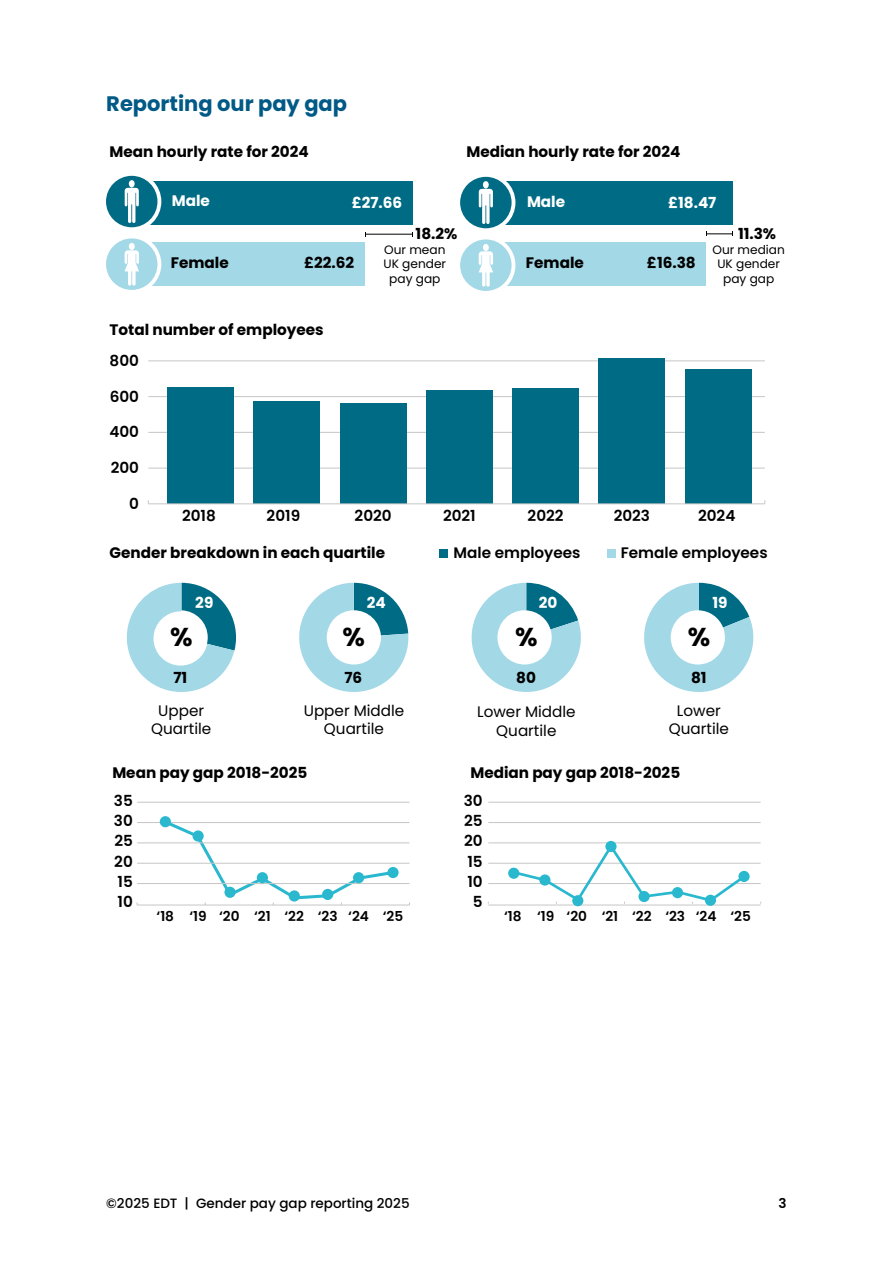
<style>
.page{position:relative;width:893px;height:1263px;background:#fff}
.page>*{position:absolute;margin:0;border:0;box-sizing:border-box;transform-origin:0 0}
.t1{font:700 25.8px "Poppins";color:#000}
.t2{font:700 21px "Poppins";color:#005a85}
.t3{font:700 15.15px "Poppins";color:#000}
.t4{font:600 15.15px "Poppins";color:#000}
.t5{font:15.15px/18.3px "Poppins";color:#000;text-align:center}
.t6{font:700 15.15px "Poppins";color:#fff}
.t7{font:600 13.65px "Poppins";color:#000}
.t8{font:500 13.5px "Poppins";color:#000}
.t9{font:600 13.5px "Poppins";color:#000}
.t10{font:12.15px/14.5px "Poppins";color:#000;text-align:center}
</style>
<div class="page">
<svg style="left:299px;top:583px;width:110px;height:109px"></svg>
<svg style="left:126px;top:583px;width:110px;height:109px"></svg>
<svg style="left:644px;top:583px;width:110px;height:109px"></svg>
<svg style="left:471px;top:583px;width:110px;height:109px"></svg>
<div style="left:499px;top:242px;width:207px;height:43px;background:#a3d8e7"></div>
<div style="left:499px;top:182px;width:234px;height:43px;background:#006b84"></div>
<div style="left:148px;top:242px;width:217px;height:43px;background:#a3d8e7"></div>
<div style="left:148px;top:182px;width:265px;height:43px;background:#006b84"></div>
<hr style="left:148px;top:468px;width:617px;height:1px;background:#c6c6c6">
<hr style="left:148px;top:432px;width:617px;height:1px;background:#c6c6c6">
<hr style="left:148px;top:396px;width:617px;height:1px;background:#c6c6c6">
<hr style="left:148px;top:361px;width:617px;height:1px;background:#c6c6c6">
<div style="left:607px;top:549px;width:8px;height:9px;background:#a3d8e7"></div>
<div style="left:439px;top:549px;width:9px;height:9px;background:#006b84"></div>
<div style="left:426px;top:390px;width:66px;height:114px;background:#006b84"></div>
<div style="left:513px;top:388px;width:66px;height:116px;background:#006b84"></div>
<div style="left:599px;top:358px;width:66px;height:146px;background:#006b84"></div>
<div style="left:685px;top:369px;width:66px;height:135px;background:#006b84"></div>
<div style="left:340px;top:403px;width:66px;height:101px;background:#006b84"></div>
<div style="left:254px;top:401px;width:66px;height:103px;background:#006b84"></div>
<div style="left:168px;top:387px;width:66px;height:117px;background:#006b84"></div>
<hr style="left:148px;top:504px;width:617px;height:1px;background:#c6c6c6">
<div style="left:458px;top:237px;width:55px;height:56px;background:#a3d8e7;border-radius:50%"></div>
<div style="left:456px;top:236px;width:59px;height:59px;border:4px solid #fff;border-radius:50%"></div>
<div style="left:458px;top:175px;width:55px;height:55px;background:#006b84;border-radius:50%"></div>
<div style="left:456px;top:173px;width:59px;height:59px;border:4px solid #fff;border-radius:50%"></div>
<svg style="left:479px;top:181px;width:14px;height:43px"></svg>
<svg style="left:479px;top:244px;width:14px;height:43px"></svg>
<hr style="left:365px;top:234px;width:48px;height:1px;background:#000">
<svg style="left:706px;top:231px;width:27px;height:5px"></svg>
<div style="left:104px;top:174px;width:55px;height:55px;background:#006b84;border-radius:50%"></div>
<div style="left:102px;top:172px;width:59px;height:59px;border:4px solid #fff;border-radius:50%"></div>
<svg style="left:125px;top:180px;width:14px;height:43px"></svg>
<div style="left:104px;top:236px;width:55px;height:56px;background:#a3d8e7;border-radius:50%"></div>
<div style="left:102px;top:235px;width:59px;height:59px;border:4px solid #fff;border-radius:50%"></div>
<svg style="left:124px;top:243px;width:15px;height:43px"></svg>
<hr style="left:137px;top:883px;width:272px;height:1px;background:#c6c6c6">
<hr style="left:137px;top:863px;width:272px;height:1px;background:#c6c6c6">
<hr style="left:137px;top:843px;width:272px;height:1px;background:#c6c6c6">
<hr style="left:137px;top:822px;width:272px;height:1px;background:#c6c6c6">
<hr style="left:137px;top:802px;width:272px;height:1px;background:#c6c6c6">
<svg style="left:161px;top:823px;width:235px;height:82px"></svg>
<hr style="left:137px;top:905px;width:272px;height:1px;background:#c6c6c6">
<div style="left:160px;top:816px;width:11px;height:11px;background:#29b8ce;border-radius:50%"></div>
<div style="left:193px;top:830px;width:11px;height:12px;background:#29b8ce;border-radius:50%"></div>
<div style="left:224px;top:887px;width:12px;height:11px;background:#29b8ce;border-radius:50%"></div>
<div style="left:257px;top:872px;width:11px;height:11px;background:#29b8ce;border-radius:50%"></div>
<div style="left:289px;top:890px;width:11px;height:11px;background:#29b8ce;border-radius:50%"></div>
<div style="left:322px;top:889px;width:11px;height:11px;background:#29b8ce;border-radius:50%"></div>
<div style="left:353px;top:872px;width:11px;height:11px;background:#29b8ce;border-radius:50%"></div>
<div style="left:387px;top:867px;width:12px;height:11px;background:#29b8ce;border-radius:50%"></div>
<hr style="left:488px;top:883px;width:273px;height:1px;background:#c6c6c6">
<hr style="left:488px;top:863px;width:273px;height:1px;background:#c6c6c6">
<hr style="left:488px;top:843px;width:273px;height:1px;background:#c6c6c6">
<hr style="left:488px;top:822px;width:273px;height:1px;background:#c6c6c6">
<hr style="left:488px;top:802px;width:273px;height:1px;background:#c6c6c6">
<hr style="left:488px;top:905px;width:273px;height:1px;background:#c6c6c6">
<svg style="left:509px;top:843px;width:239px;height:61px"></svg>
<div style="left:508px;top:868px;width:11px;height:11px;background:#29b8ce;border-radius:50%"></div>
<div style="left:539px;top:874px;width:11px;height:12px;background:#29b8ce;border-radius:50%"></div>
<div style="left:572px;top:895px;width:11px;height:11px;background:#29b8ce;border-radius:50%"></div>
<div style="left:605px;top:841px;width:12px;height:11px;background:#29b8ce;border-radius:50%"></div>
<div style="left:638px;top:891px;width:12px;height:11px;background:#29b8ce;border-radius:50%"></div>
<div style="left:672px;top:887px;width:11px;height:11px;background:#29b8ce;border-radius:50%"></div>
<div style="left:705px;top:895px;width:11px;height:11px;background:#29b8ce;border-radius:50%"></div>
<div style="left:738px;top:871px;width:12px;height:11px;background:#29b8ce;border-radius:50%"></div>
<h2 class="t2" style="left:106px;top:92px;width:242px">Reporting our pay gap</h2>
<p class="t3" style="left:110px;top:143px;width:201px">Mean hourly rate for 2024</p>
<p class="t3" style="left:466px;top:143px;width:216px">Median hourly rate for 2024</p>
<p class="t6" style="left:172px;top:192px;width:40px">Male</p>
<p class="t3" style="left:171px;top:254px;width:59px">Female</p>
<p class="t6" style="left:352px;top:194px;width:52px">£27.66</p>
<p class="t3" style="left:416px;top:225px;width:43px">18.2%</p>
<p class="t6" style="left:527px;top:192px;width:40px">Male</p>
<p class="t6" style="left:668px;top:194px;width:50px">£18.47</p>
<p class="t3" style="left:738px;top:225px;width:40px">11.3%</p>
<p class="t3" style="left:304px;top:254px;width:52px">£22.62</p>
<p class="t10" style="left:384px;top:242px;width:64px">Our mean<br>UK gender pay gap</p>
<p class="t10" style="left:712px;top:242px;width:74px">Our median<br>UK gender pay gap</p>
<p class="t3" style="left:526px;top:254px;width:59px">Female</p>
<p class="t3" style="left:647px;top:254px;width:50px">£16.38</p>
<p class="t3" style="left:110px;top:321px;width:216px">Total number of employees</p>
<p class="t4" style="left:110px;top:352px;width:31px">800</p>
<p class="t4" style="left:110px;top:387px;width:31px">600</p>
<p class="t4" style="left:109px;top:423px;width:31px">400</p>
<p class="t4" style="left:111px;top:459px;width:30px">200</p>
<p class="t4" style="left:129px;top:495px;width:11px">0</p>
<p class="t4" style="left:182px;top:507px;width:35px">2018</p>
<p class="t4" style="left:267px;top:507px;width:35px">2019</p>
<p class="t4" style="left:355px;top:507px;width:39px">2020</p>
<p class="t4" style="left:443px;top:507px;width:34px">2021</p>
<p class="t4" style="left:528px;top:507px;width:38px">2022</p>
<p class="t4" style="left:614px;top:507px;width:38px">2023</p>
<p class="t4" style="left:698px;top:507px;width:39px">2024</p>
<p class="t3" style="left:110px;top:544px;width:277px">Gender breakdown in each quartile</p>
<p class="t4" style="left:453px;top:544px;width:129px">Male employees</p>
<p class="t4" style="left:621px;top:544px;width:148px">Female employees</p>
<p class="t6" style="left:195px;top:594px;width:20px">29</p>
<p class="t6" style="left:367px;top:594px;width:20px">24</p>
<p class="t6" style="left:539px;top:594px;width:20px">20</p>
<p class="t6" style="left:712px;top:594px;width:17px">19</p>
<h1 class="t1" style="left:170px;top:622px;width:24px">%</h1>
<h1 class="t1" style="left:343px;top:622px;width:24px">%</h1>
<h1 class="t1" style="left:515px;top:622px;width:24px">%</h1>
<h1 class="t1" style="left:688px;top:622px;width:24px">%</h1>
<p class="t3" style="left:173px;top:669px;width:15px">71</p>
<p class="t3" style="left:344px;top:669px;width:19px">76</p>
<p class="t3" style="left:516px;top:669px;width:21px">80</p>
<p class="t3" style="left:691px;top:669px;width:17px">81</p>
<p class="t5" style="left:151px;top:701px;width:62px">Upper<br>Quartile</p>
<p class="t5" style="left:304px;top:701px;width:102px">Upper Middle<br>Quartile</p>
<p class="t5" style="left:477px;top:703px;width:100px">Lower Middle<br>Quartile</p>
<p class="t5" style="left:669px;top:701px;width:62px">Lower<br>Quartile</p>
<p class="t3" style="left:112px;top:763px;width:197px">Mean pay gap 2018-2025</p>
<p class="t3" style="left:470px;top:763px;width:211px">Median pay gap 2018-2025</p>
<p class="t4" style="left:114px;top:792px;width:20px">35</p>
<p class="t4" style="left:464px;top:792px;width:20px">30</p>
<p class="t4" style="left:114px;top:812px;width:20px">30</p>
<p class="t4" style="left:464px;top:812px;width:20px">25</p>
<p class="t4" style="left:114px;top:832px;width:20px">25</p>
<p class="t4" style="left:464px;top:832px;width:20px">20</p>
<p class="t4" style="left:114px;top:853px;width:20px">20</p>
<p class="t4" style="left:467px;top:853px;width:17px">15</p>
<p class="t4" style="left:118px;top:873px;width:17px">15</p>
<p class="t4" style="left:467px;top:873px;width:17px">10</p>
<p class="t4" style="left:118px;top:893px;width:17px">10</p>
<p class="t4" style="left:473px;top:893px;width:11px">5</p>
<p class="t7" style="left:157px;top:908px;width:248px">‘18 ‘19 ‘20 ‘21 ‘22 ‘23 ‘24 ‘25</p>
<p class="t7" style="left:504px;top:908px;width:248px">‘18 ‘19 ‘20 ‘21 ‘22 ‘23 ‘24 ‘25</p>
<p class="t8" style="left:106px;top:1195px;width:305px">©2025 EDT | Gender pay gap reporting 2025</p>
<p class="t9" style="left:779px;top:1195px;width:10px">3</p>
</div>
